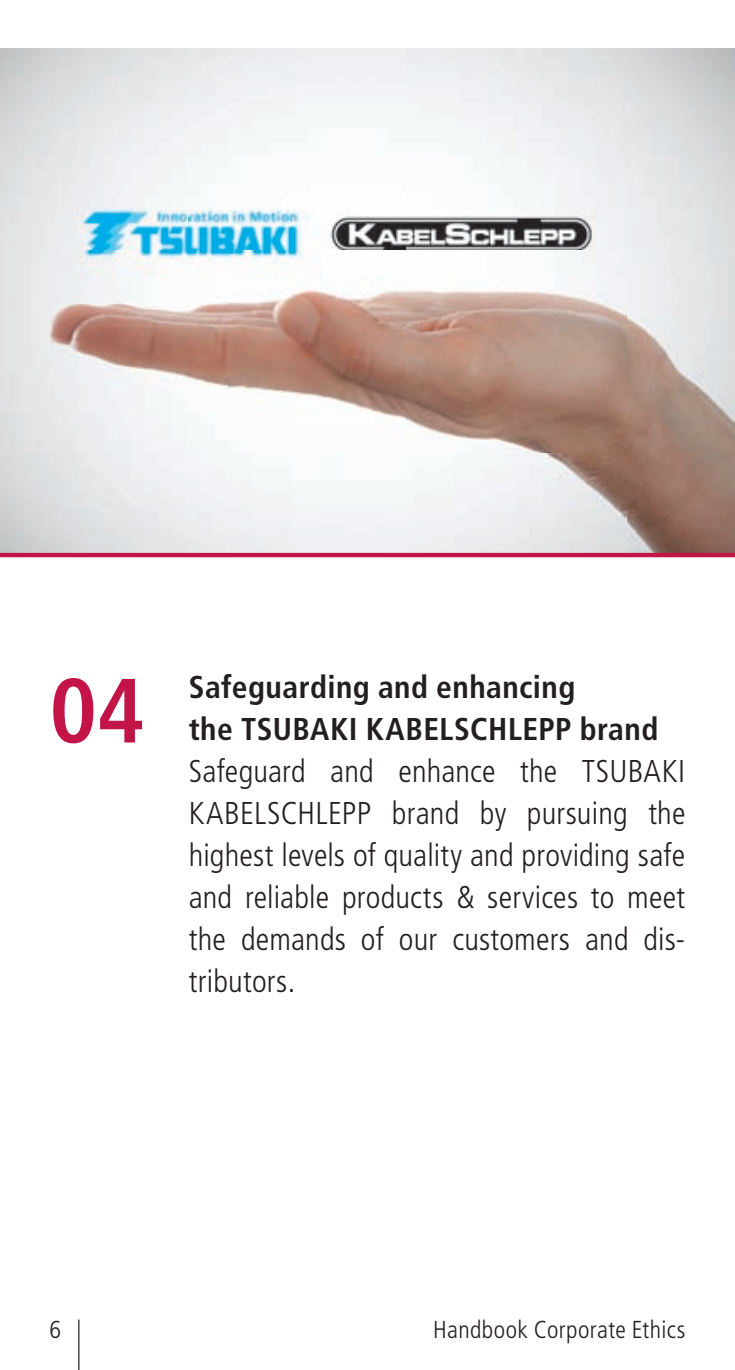
<style>
.page{position:relative;width:735px;height:1370px;background:#fff}
.page>*{position:absolute;margin:0;border:0;box-sizing:border-box;transform-origin:0 0}
.t1{font:700 condensed 91px "Frutiger";color:#c31447}
.t2{font:300 condensed 31.5px/42px "Frutiger";letter-spacing:.01em;color:#231f20;text-align:justify}
.t3{font:700 condensed 31.5px/42px "Frutiger";letter-spacing:.015em;color:#231f20}
.t4{font:300 condensed 24.5px "Frutiger";letter-spacing:.015em;color:#231f20}
</style>
<div class="page">
<svg style="left:0;top:49px;width:734px;height:504px"></svg>
<hr style="left:78px;top:1319px;width:1px;height:50px;background:#231f20">
<hr style="left:0;top:553px;width:734px;height:4px;background:#c31447">
<h1 class="t1" style="left:50px;top:674px;width:97px">04</h1>
<p class="t3" style="left:189px;top:668px;width:471px">Safeguarding and enhancing<br>the TSUBAKI KABELSCHLEPP brand</p>
<p class="t2" style="left:189px;top:752px;width:498px">Safeguard and enhance the TSUBAKI KABELSCHLEPP brand by pursuing the highest levels of quality and providing safe and reliable products &amp; services to meet the demands of our customers and dis&shy;tributors.</p>
<p class="t4" style="left:50px;top:1319px;width:13px">6</p>
<p class="t4" style="left:433px;top:1319px;width:253px">Handbook Corporate Ethics</p>
</div>
